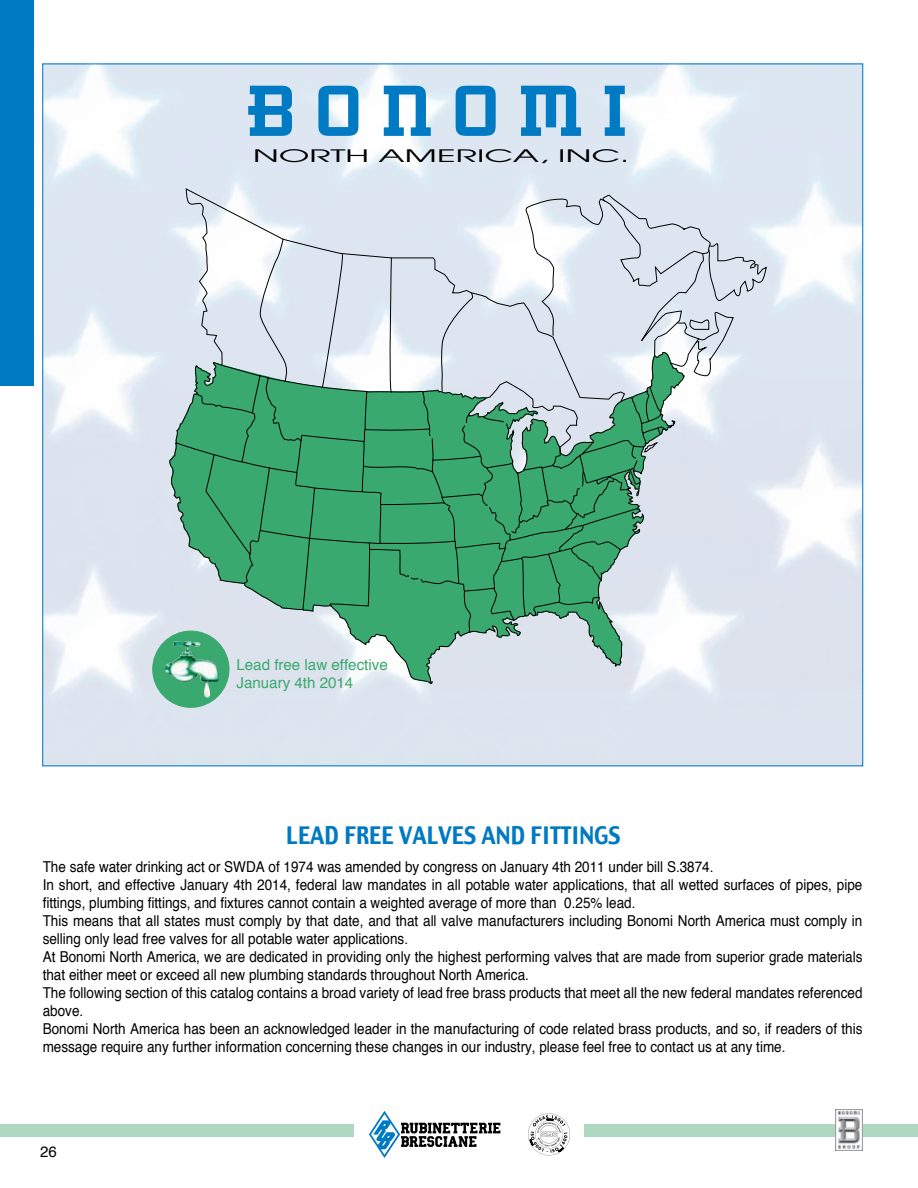
<style>
.page{position:relative;width:918px;height:1188px;background:#fff}
.page>*{position:absolute;margin:0;border:0;box-sizing:border-box;transform-origin:0 0}
.t1{font:24px "Charcoal";color:#007ac2;scale:.9 1}
.t2{font:17.1px "Avant Garde";letter-spacing:-.01em;color:#000;scale:2.07 1}
.t3{font:15.15px/18.1px "Helvetica";color:#3aa970}
.t4{font:15px/18px "Helvetica";color:#000;scale:.9 1}
.t5{font:15px "Helvetica";color:#000}
</style>
<div class="page">
<div style="left:0;top:0;width:34px;height:385px;background:#007ac2"></div>
<div style="left:0;top:1124px;width:353px;height:13px;background:#afd8c1"></div>
<div style="left:584px;top:1124px;width:334px;height:13px;background:#afd8c1"></div>
<img style="left:836px;top:1110px;width:27px;height:41px">
<svg style="left:369px;top:1111px;width:132px;height:47px"></svg>
<svg style="left:528px;top:1113px;width:42px;height:42px"></svg>
<img style="left:44px;top:66px;width:817px;height:698px">
<div style="left:153px;top:631px;width:76px;height:76px;background:#3aa970;border-radius:50%"></div>
<img style="left:164px;top:641px;width:55px;height:57px">
<svg style="left:169px;top:189px;width:598px;height:496px;background:#a3ccbf"></svg>
<svg style="left:248px;top:86px;width:44px;height:50px;background:#4099cf"></svg>
<svg style="left:318px;top:86px;width:40px;height:50px"></svg>
<svg style="left:384px;top:86px;width:47px;height:50px"></svg>
<svg style="left:456px;top:86px;width:40px;height:50px;background:#4ea0d2"></svg>
<svg style="left:521px;top:86px;width:60px;height:50px;background:#57a5d4"></svg>
<svg style="left:605px;top:86px;width:20px;height:50px"></svg>
<p class="t2" style="left:253px;top:146px;width:184px">NORTH AMERICA, INC.</p>
<p class="t3" style="left:236px;top:655px;width:153px">Lead free law effective<br>January 4th 2014</p>
<p class="t1" style="left:286px;top:820px;width:16px">LEAD</p>
<p class="t1" style="left:344px;top:820px;width:15px">FREE</p>
<p class="t1" style="left:399px;top:820px;width:109px">VALVES AND</p>
<p class="t1" style="left:530px;top:820px;width:14px">FITTINGS</p>
<p class="t4" style="left:43px;top:857px;width:912px">The safe water drinking act or SWDA of 1974 was amended by congress on January 4th 2011 under bill S.3874.<br>In short, and effective January 4th 2014, federal law mandates in all potable water applications, that all wetted surfaces of pipes, pipe fittings, plumbing fittings, and fixtures cannot contain a weighted average of more than 0.25% lead.<br>This means that all states must comply by that date, and that all valve manufacturers including Bonomi North America must comply in selling only lead free valves for all potable water applications.<br>At Bonomi North America, we are dedicated in providing only the highest performing valves that are made from superior grade materials that either meet or exceed all new plumbing standards throughout North America.<br>The following section of this catalog contains a broad variety of lead free brass products that meet all the new federal mandates referenced above.<br>Bonomi North America has been an acknowledged leader in the manufacturing of code related brass products, and so, if readers of this message require any further information concerning these changes in our industry, please feel free to contact us at any time.</p>
<p class="t5" style="left:40px;top:1143px;width:18px">26</p>
</div>
